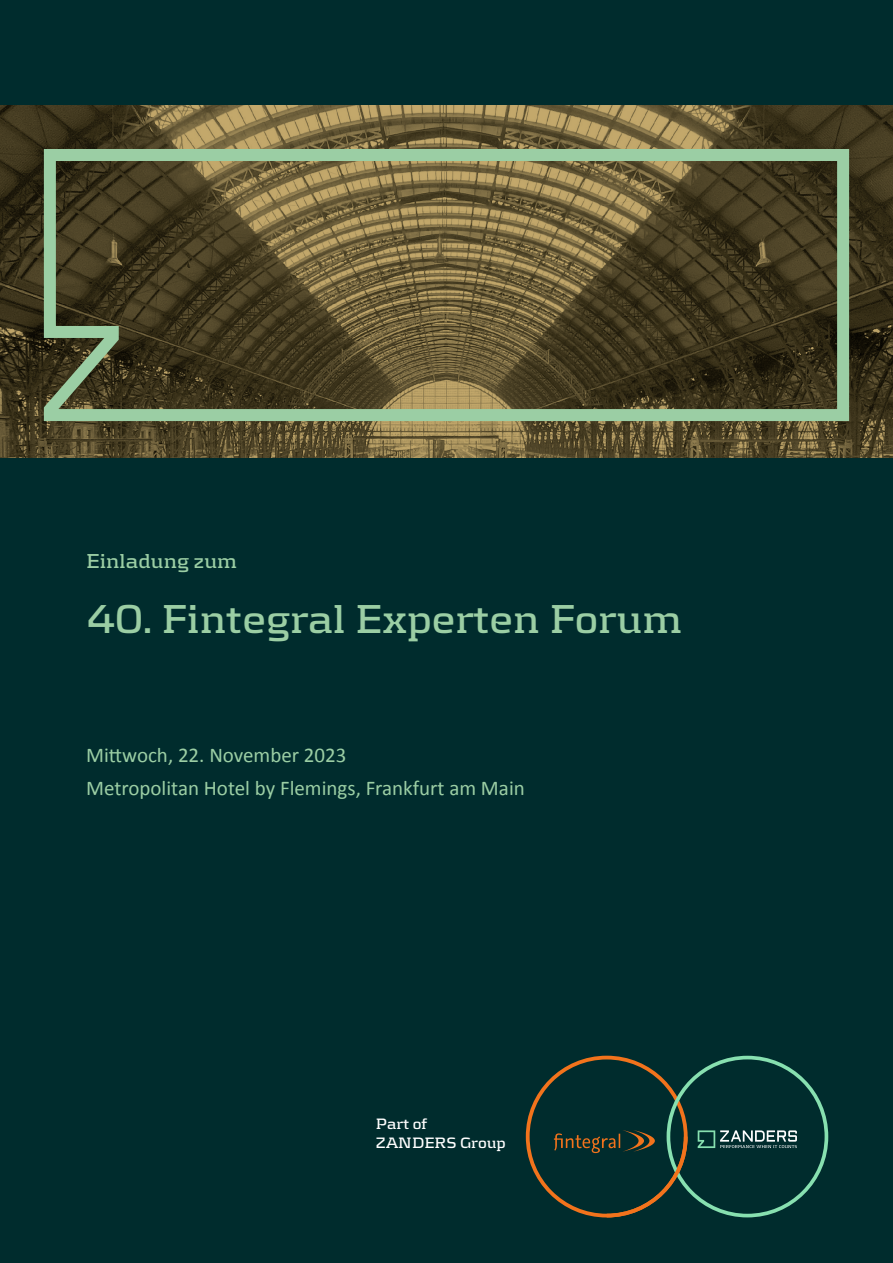
<style>
.page{position:relative;width:893px;height:1263px;background:#002c2d}
.page>*{position:absolute;margin:0;border:0;box-sizing:border-box;transform-origin:0 0}
.t1{font:700 42px "Kontrapunkt";color:#9bcea4}
.t2{font:21px/32.4px "Calibri";color:#9bcea4}
.t3{font:700 21px "Kontrapunkt";color:#9bcea4}
.t4{font:700 15.75px/18.8px "Kontrapunkt";color:#fff}
</style>
<div class="page">
<img style="left:0;top:105px;width:893px;height:352px">
<svg style="left:38px;top:143px;width:817px;height:284px;background:#5e5939"></svg>
<svg style="left:526px;top:1056px;width:302px;height:161px"></svg>
<p class="t3" style="left:86px;top:548px;width:153px">Einladung zum</p>
<h1 class="t1" style="left:86px;top:594px;width:598px">40. Fintegral Experten Forum</h1>
<p class="t2" style="left:86px;top:738px;width:440px">Mittwoch, 22. November 2023<br>Metropolitan Hotel by Flemings, Frankfurt am Main</p>
<p class="t4" style="left:376px;top:1114px;width:132px">Part of<br>ZANDERS Group</p>
</div>
